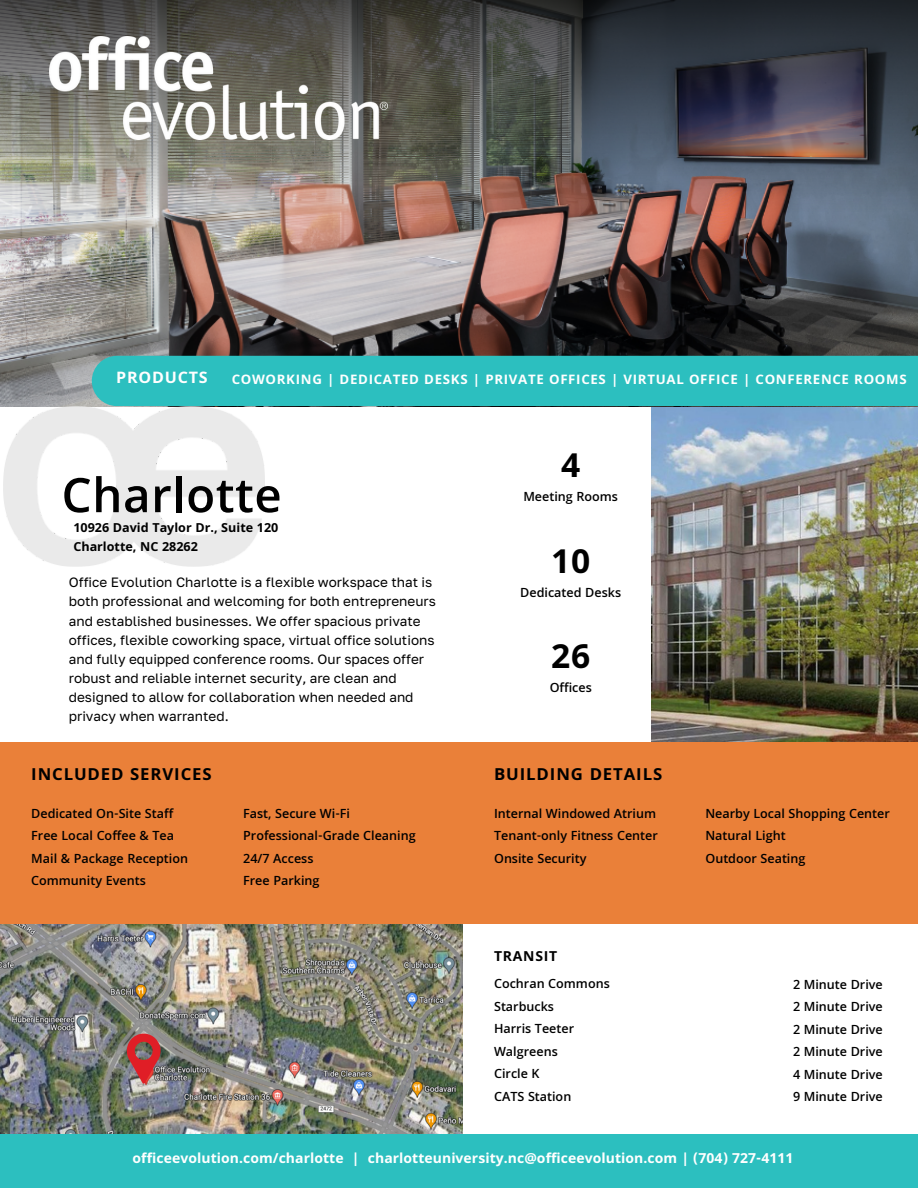
<style>
.page{position:relative;width:918px;height:1188px;background:#fff}
.page>*{position:absolute;margin:0;border:0;box-sizing:border-box;transform-origin:0 0}
.t1{font:600 51px "Khula";letter-spacing:.01em;color:#000}
.t2{font:700 36px "Khula";color:#000}
.t3{font:700 18px "Khula";letter-spacing:.05em;color:#000}
.t4{font:700 17.25px "Khula";letter-spacing:.05em;color:#fff}
.t5{font:700 15px "Khula";letter-spacing:.005em;color:#fff}
.t6{font:700 15px "Khula";letter-spacing:.05em;color:#000}
.t7{font:700 14.25px "Khula";letter-spacing:.05em;color:#fff}
.t8{font:600 13.5px/22.5px "Khula";color:#000}
.t9{font:13.5px/19.2px "Golos Text";color:#000}
.t10{font:700 13.5px "Khula";color:#000}
</style>
<div class="page">
<img style="left:0;top:924px;width:463px;height:210px">
<img style="left:651px;top:406px;width:267px;height:336px">
<img style="left:0;top:212px;width:918px;height:194px">
<img style="left:0;top:0;width:918px;height:212px">
<div style="left:0;top:1134px;width:918px;height:54px;background:#2cbfbf"></div>
<div style="left:0;top:743px;width:918px;height:181px;background:#ea8039"></div>
<img style="left:49px;top:36px;width:339px;height:104px">
<div style="left:92px;top:356px;width:826px;height:50px;background:#2cbfbf"></div>
<svg style="left:127px;top:1033px;width:34px;height:51px;background:#b15153"></svg>
<img style="left:3px;top:406px;width:261px;height:161px">
<p class="t4" style="left:116px;top:367px;width:93px">PRODUCTS</p>
<p class="t7" style="left:232px;top:370px;width:676px">COWORKING | DEDICATED DESKS | PRIVATE OFFICES | VIRTUAL OFFICE | CONFERENCE ROOMS</p>
<p class="t1" style="left:62px;top:465px;width:222px">Charlotte</p>
<p class="t10" style="left:73px;top:520px;width:206px">10926 David Taylor Dr., Suite 120</p>
<p class="t10" style="left:73px;top:539px;width:126px">Charlotte, NC 28262</p>
<p class="t9" style="left:69px;top:573px;width:369px">Office Evolution Charlotte is a flexible workspace that is both professional and welcoming for both entrepreneurs and established businesses. We offer spacious private offices, flexible coworking space, virtual office solutions and fully equipped conference rooms. Our spaces offer robust and reliable internet security, are clean and designed to allow for collaboration when needed and privacy when warranted.</p>
<p class="t2" style="left:561px;top:444px;width:21px">4</p>
<p class="t8" style="left:523px;top:485px;width:96px">Meeting Rooms</p>
<p class="t2" style="left:551px;top:539px;width:40px">10</p>
<p class="t8" style="left:520px;top:581px;width:102px">Dedicated Desks</p>
<p class="t2" style="left:551px;top:635px;width:40px">26</p>
<p class="t8" style="left:550px;top:676px;width:44px">Offices</p>
<p class="t3" style="left:31px;top:763px;width:182px">INCLUDED SERVICES</p>
<p class="t3" style="left:494px;top:763px;width:170px">BUILDING DETAILS</p>
<p class="t8" style="left:31px;top:802px;width:144px">Dedicated On-Site Staff</p>
<p class="t8" style="left:31px;top:825px;width:144px">Free Local Coffee &amp; Tea</p>
<p class="t8" style="left:31px;top:847px;width:158px">Mail &amp; Package Reception</p>
<p class="t8" style="left:31px;top:870px;width:116px">Community Events</p>
<p class="t8" style="left:243px;top:802px;width:108px">Fast, Secure Wi-Fi</p>
<p class="t8" style="left:243px;top:824px;width:174px">Professional-Grade Cleaning<br>24/7 Access</p>
<p class="t8" style="left:243px;top:869px;width:78px">Free Parking</p>
<p class="t8" style="left:494px;top:802px;width:163px">Internal Windowed Atrium</p>
<p class="t8" style="left:494px;top:825px;width:165px">Tenant-only Fitness Center</p>
<p class="t8" style="left:494px;top:847px;width:94px">Onsite Security</p>
<p class="t6" style="left:494px;top:947px;width:65px">TRANSIT</p>
<p class="t8" style="left:494px;top:973px;width:117px">Cochran Commons</p>
<p class="t8" style="left:494px;top:995px;width:61px">Starbucks</p>
<p class="t8" style="left:494px;top:1018px;width:82px">Harris Teeter</p>
<p class="t8" style="left:494px;top:1040px;width:65px">Walgreens</p>
<p class="t8" style="left:494px;top:1063px;width:47px">Circle K</p>
<p class="t8" style="left:494px;top:1085px;width:79px">CATS Station</p>
<p class="t8" style="left:705px;top:802px;width:186px">Nearby Local Shopping Center</p>
<p class="t8" style="left:705px;top:825px;width:82px">Natural Light</p>
<p class="t8" style="left:705px;top:847px;width:101px">Outdoor Seating</p>
<p class="t8" style="left:793px;top:973px;width:91px">2 Minute Drive</p>
<p class="t8" style="left:793px;top:995px;width:91px">2 Minute Drive</p>
<p class="t8" style="left:793px;top:1018px;width:91px">2 Minute Drive</p>
<p class="t8" style="left:793px;top:1040px;width:91px">2 Minute Drive</p>
<p class="t8" style="left:793px;top:1063px;width:91px">4 Minute Drive</p>
<p class="t8" style="left:793px;top:1085px;width:91px">9 Minute Drive</p>
<p class="t5" style="left:133px;top:1149px;width:662px">officeevolution.com/charlotte | charlotteuniversity.nc@officeevolution.com | (704) 727-4111</p>
</div>
